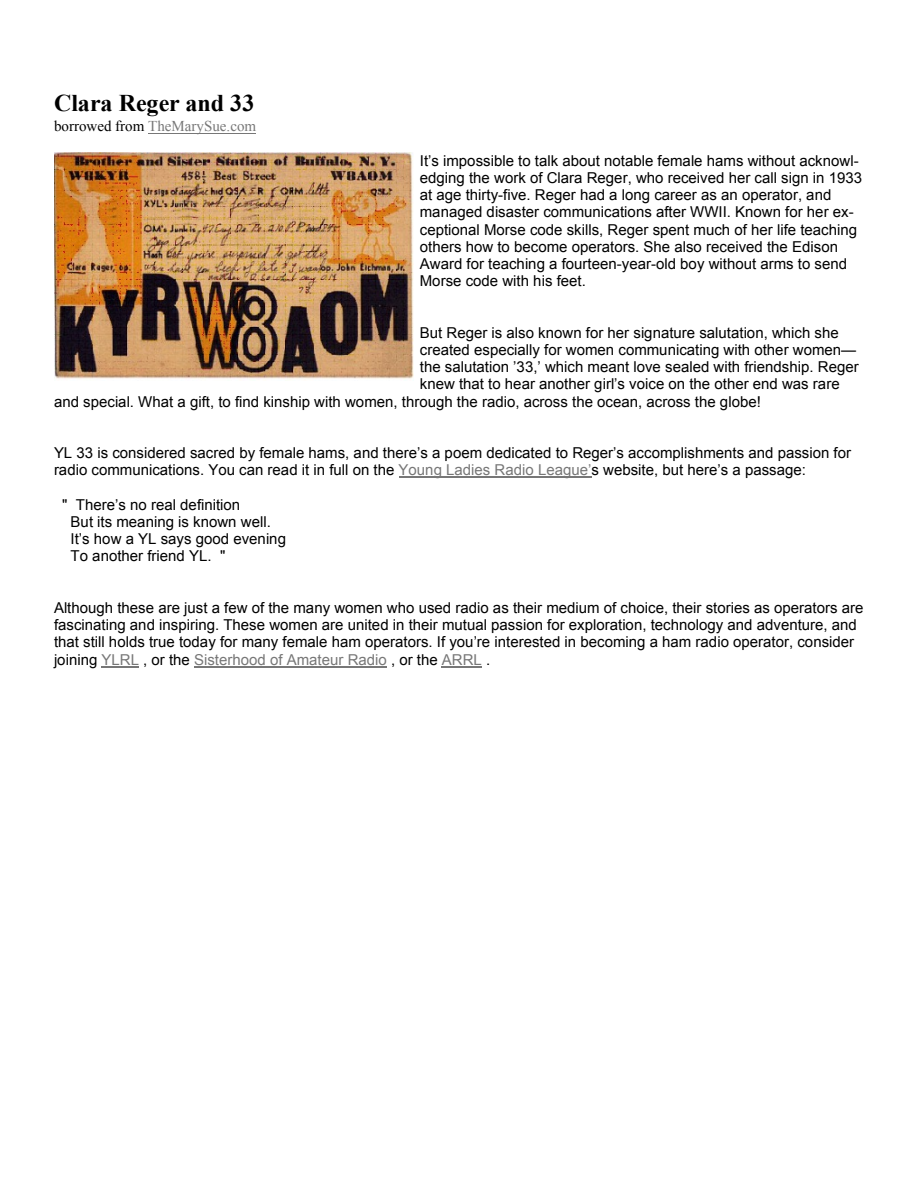
<style>
.page{position:relative;width:918px;height:1188px;background:#fff}
.page>*{position:absolute;margin:0;border:0;box-sizing:border-box;transform-origin:0 0}
.t1{font:700 24px "Times New Roman";color:#000}
.t2{font:15px/17.2px "Arial";color:#000}
.t3{font:15px "Times New Roman";color:#777}
.s1{color:#000}
.s2{color:#777}
</style>
<div class="page">
<hr style="left:148px;top:133px;width:108px;height:1px;background:#777">
<hr style="left:399px;top:477px;width:193px;height:1px;background:#777">
<hr style="left:102px;top:666px;width:37px;height:1px;background:#777">
<hr style="left:194px;top:666px;width:193px;height:1px;background:#777">
<hr style="left:442px;top:666px;width:40px;height:1px;background:#777">
<img style="left:54px;top:152px;width:359px;height:227px">
<h1 class="t1" style="left:54px;top:95px;width:202px">Clara Reger and 33</h1>
<p class="t3" style="left:54px;top:121px;width:204px"><span class="s1">borrowed from</span> TheMarySue.com</p>
<p class="t2" style="left:420px;top:153px;width:444px">It’s impossible to talk about notable female hams without acknowl&shy;edging the work of Clara Reger, who received her call sign in 1933 at age thirty-five. Reger had a long career as an operator, and managed disaster communications after WWII. Known for her ex&shy;ceptional Morse code skills, Reger spent much of her life teaching others how to become operators. She also received the Edison Award for teaching a fourteen-year-old boy without arms to send Morse code with his feet.</p>
<p class="t2" style="left:420px;top:325px;width:420px">But Reger is also known for her signature salutation, which she</p>
<p class="t2" style="left:420px;top:342px;width:438px">created especially for women communicating with other women—</p>
<p class="t2" style="left:420px;top:360px;width:440px">the salutation ’33,’ which meant love sealed with friendship. Reger</p>
<p class="t2" style="left:420px;top:377px;width:421px">knew that to hear another girl’s voice on the other end was rare</p>
<p class="t2" style="left:54px;top:394px;width:708px">and special. What a gift, to find kinship with women, through the radio, across the ocean, across the globe!</p>
<p class="t2" style="left:54px;top:446px;width:799px">YL 33 is considered sacred by female hams, and there’s a poem dedicated to Reger’s accomplishments and passion for radio communications. You can read it in full on the <span class="s2">Young Ladies Radio League’</span>s website, but here’s a passage:</p>
<p class="t2" style="left:71px;top:497px;width:217px;text-indent:-8px">" There’s no real definition<br>But its meaning is known well.<br>It’s how a YL says good evening<br>To another friend YL. "</p>
<p class="t2" style="left:54px;top:600px;width:811px">Although these are just a few of the many women who used radio as their medium of choice, their stories as operators are fascinating and inspiring. These women are united in their mutual passion for exploration, technology and adventure, and that still holds true today for many female ham operators. If you’re interested in becoming a ham radio operator, consider joining <span class="s2">YLRL</span> , or the <span class="s2">Sisterhood of Amateur Radio</span> , or the <span class="s2">ARRL</span> .</p>
</div>
